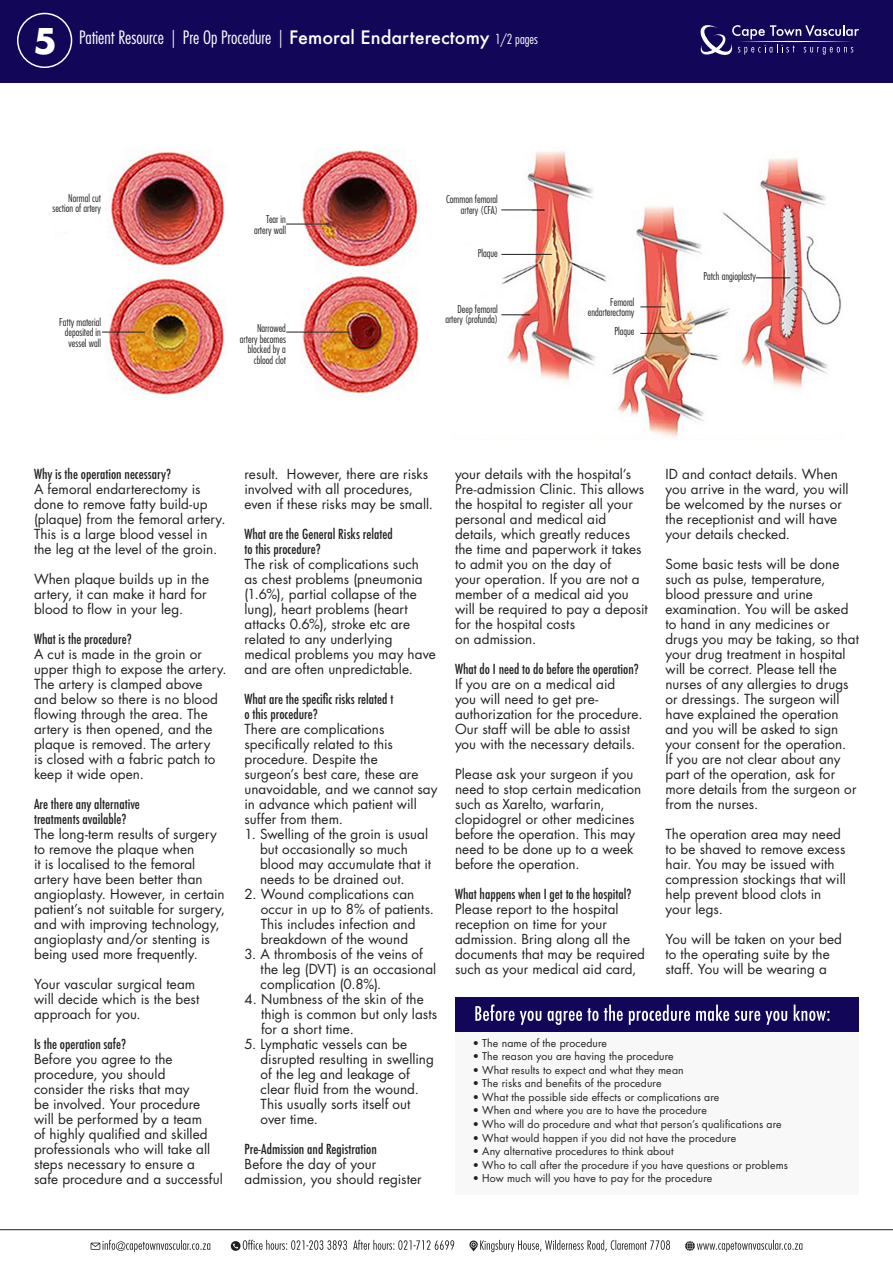
<style>
.page{position:relative;width:893px;height:1263px;background:#fff}
.page>*{position:absolute;margin:0;border:0;box-sizing:border-box;transform-origin:0 0}
.t1{font:700 34.5px "Futura";color:#fff}
.t2{font:300 condensed 18px "Futura Std";color:#fff}
.t3{font:13.5px/15px "Futura Std";letter-spacing:.005em;color:#231f20}
.t4{font:500 condensed 13.5px/15px "Futura";color:#231f20}
.t5{font:10.5px "Futura Std";letter-spacing:.015em;color:#231f20}
.t6{font:300 condensed 10.5px/10.5px "Futura Std";color:#231f20;text-align:right}
.s1{font-family:"Futura";font-weight:500;font-stretch:normal}
.s2{font-size:13.5px}
</style>
<div class="page">
<div style="left:0;top:0;width:893px;height:83px;background:#110658"></div>
<svg style="left:700px;top:25px;width:159px;height:30px"></svg>
<hr style="left:0;top:1229px;width:893px;height:1px;background:#231f20">
<div style="left:17px;top:13px;width:55px;height:55px;border:2px solid #fff;border-radius:50%"></div>
<svg style="left:91px;top:1240px;width:119px;height:12px"></svg>
<svg style="left:231px;top:1240px;width:571px;height:12px"></svg>
<img style="left:102px;top:150px;width:317px;height:248px">
<img style="left:501px;top:151px;width:341px;height:286px">
<hr style="left:102px;top:332px;width:43px;height:1px;background:#231f20">
<hr style="left:286px;top:224px;width:43px;height:1px;background:#231f20">
<hr style="left:286px;top:332px;width:63px;height:1px;background:#231f20">
<hr style="left:501px;top:210px;width:43px;height:1px;background:#231f20">
<hr style="left:501px;top:254px;width:51px;height:1px;background:#231f20">
<svg style="left:501px;top:314px;width:29px;height:1px"></svg>
<svg style="left:640px;top:306px;width:25px;height:1px"></svg>
<hr style="left:640px;top:333px;width:38px;height:1px;background:#231f20">
<hr style="left:756px;top:277px;width:34px;height:1px;background:#231f20">
<div style="left:455px;top:998px;width:404px;height:197px;background:#f8f8f8"></div>
<div style="left:455px;top:998px;width:404px;height:34px;background:#110658"></div>
<svg style="left:475px;top:1004px;width:355px;height:21px"></svg>
<p class="t1" style="left:33px;top:16px;width:25px">5</p>
<p class="t2" style="left:79px;top:27px;width:460px">Patient Resource | Pre Op Procedure | <span class="s1">Femoral Endarterectomy</span> <span class="s2">1/2 pages</span></p>
<p class="t6" style="left:52px;top:192px;width:50px">Normal cut section of artery</p>
<p class="t6" style="left:254px;top:214px;width:33px">Tear in artery wall</p>
<p class="t6" style="left:59px;top:317px;width:43px">Fatty material deposited in vessel wall</p>
<p class="t6" style="left:240px;top:323px;width:48px">Narrowed artery becomes blocked by a cblood clot</p>
<p class="t6" style="left:446px;top:194px;width:53px">Common femoral artery (CFA)</p>
<p class="t6" style="left:478px;top:248px;width:21px">Plaque</p>
<p class="t6" style="left:445px;top:303px;width:54px">Deep femoral artery (profunda)</p>
<p class="t6" style="left:588px;top:296px;width:48px">Femoral endarterectomy</p>
<p class="t6" style="left:614px;top:326px;width:21px">Plaque</p>
<p class="t6" style="left:703px;top:271px;width:54px">Patch angioplasty</p>
<p class="t4" style="left:34px;top:467px;width:139px">Why is the operation necessary?</p>
<p class="t3" style="left:34px;top:482px;width:193px">A femoral endarterectomy is done to remove fatty build-up (plaque) from the femoral artery.<br>This is a large blood vessel in the leg at the level of the groin.</p>
<p class="t3" style="left:34px;top:572px;width:177px">When plaque builds up in the artery, it can make it hard for blood to flow in your leg.</p>
<p class="t4" style="left:34px;top:632px;width:99px">What is the procedure?</p>
<p class="t3" style="left:34px;top:647px;width:194px">A cut is made in the groin or upper thigh to expose the artery.<br>The artery is clamped above and below so there is no blood flowing through the area. The artery is then opened, and the plaque is removed. The artery<br>is closed with a fabric patch to keep it wide open.</p>
<p class="t4" style="left:34px;top:797px;width:107px">Are there any alternative treatments available?</p>
<p class="t3" style="left:34px;top:827px;width:193px">The long-term results of surgery to remove the plaque when<br>it is localised to the femoral artery have been better than angioplasty. However, in certain patient’s not suitable for surgery, and with improving technology, angioplasty and/or stenting is being used more frequently.</p>
<p class="t3" style="left:34px;top:977px;width:167px">Your vascular surgical team will decide which is the best approach for you.</p>
<p class="t4" style="left:34px;top:1037px;width:94px">Is the operation safe?</p>
<p class="t3" style="left:34px;top:1052px;width:190px">Before you agree to the procedure, you should<br>consider the risks that may<br>be involved. Your procedure will be performed by a team<br>of highly qualified and skilled professionals who will take all steps necessary to ensure a<br>safe procedure and a successful</p>
<p class="t3" style="left:244px;top:467px;width:190px">result. However, there are risks involved with all procedures, even if these risks may be small.</p>
<p class="t4" style="left:244px;top:526px;width:150px">What are the General Risks related to this procedure?</p>
<p class="t3" style="left:244px;top:557px;width:193px">The risk of complications such<br>as chest problems (pneumonia (1.6%), partial collapse of the lung), heart problems (heart attacks 0.6%), stroke etc are related to any underlying medical problems you may have and are often unpredictable.</p>
<p class="t4" style="left:244px;top:691px;width:150px">What are the specific risks related t o this procedure?</p>
<p class="t3" style="left:244px;top:722px;width:195px">There are complications specifically related to this procedure. Despite the<br>surgeon’s best care, these are unavoidable, and we cannot say in advance which patient will suffer from them.</p>
<p class="t3" style="left:260px;top:827px;width:173px;text-indent:-16px">1. Swelling of the groin is usual but occasionally so much blood may accumulate that it needs to be drained out.</p>
<p class="t3" style="left:261px;top:887px;width:175px;text-indent:-16px">2. Wound complications can occur in up to 8% of patients.<br>This includes infection and breakdown of the wound</p>
<p class="t3" style="left:261px;top:947px;width:177px;text-indent:-16px">3. A thrombosis of the veins of the leg (DVT) is an occasional complication (0.8%).</p>
<p class="t3" style="left:261px;top:992px;width:178px;text-indent:-17px">4. Numbness of the skin of the thigh is common but only lasts for a short time.</p>
<p class="t3" style="left:261px;top:1037px;width:175px;text-indent:-16px">5. Lymphatic vessels can be disrupted resulting in swelling of the leg and leakage of clear fluid from the wound.<br>This usually sorts itself out over time.</p>
<p class="t4" style="left:244px;top:1141px;width:134px">Pre-Admission and Registration</p>
<p class="t3" style="left:244px;top:1157px;width:179px">Before the day of your admission, you should register</p>
<p class="t3" style="left:455px;top:467px;width:194px">your details with the hospital’s<br>Pre-admission Clinic. This allows the hospital to register all your personal and medical aid details, which greatly reduces the time and paperwork it takes to admit you on the day of<br>your operation. If you are not a member of a medical aid you will be required to pay a deposit for the hospital costs<br>on admission.</p>
<p class="t4" style="left:455px;top:661px;width:185px">What do I need to do before the operation?</p>
<p class="t3" style="left:455px;top:677px;width:189px">If you are on a medical aid<br>you will need to get pre&shy;authorization for the procedure.<br>Our staff will be able to assist you with the necessary details.</p>
<p class="t3" style="left:455px;top:767px;width:188px">Please ask your surgeon if you need to stop certain medication such as Xarelto, warfarin, clopidogrel or other medicines before the operation. This may need to be done up to a week before the operation.</p>
<p class="t4" style="left:455px;top:886px;width:178px">What happens when I get to the hospital?</p>
<p class="t3" style="left:455px;top:902px;width:192px">Please report to the hospital reception on time for your admission. Bring along all the documents that may be required such as your medical aid card,</p>
<p class="t3" style="left:665px;top:467px;width:185px">ID and contact details. When you arrive in the ward, you will be welcomed by the nurses or the receptionist and will have your details checked.</p>
<p class="t3" style="left:665px;top:557px;width:195px">Some basic tests will be done such as pulse, temperature, blood pressure and urine examination. You will be asked to hand in any medicines or drugs you may be taking, so that your drug treatment in hospital will be correct. Please tell the nurses of any allergies to drugs or dressings. The surgeon will have explained the operation and you will be asked to sign your consent for the operation.<br>If you are not clear about any part of the operation, ask for more details from the surgeon or from the nurses.</p>
<p class="t3" style="left:665px;top:827px;width:182px">The operation area may need to be shaved to remove excess hair. You may be issued with compression stockings that will help prevent blood clots in your legs.</p>
<p class="t3" style="left:665px;top:932px;width:178px">You will be taken on your bed to the operating suite by the staff. You will be wearing a</p>
<p class="t5" style="left:473px;top:1036px;width:136px">• The name of the procedure</p>
<p class="t5" style="left:473px;top:1050px;width:202px">• The reason you are having the procedure</p>
<p class="t5" style="left:473px;top:1063px;width:212px">• What results to expect and what they mean</p>
<p class="t5" style="left:473px;top:1077px;width:190px">• The risks and benefits of the procedure</p>
<p class="t5" style="left:473px;top:1090px;width:248px">• What the possible side effects or complications are</p>
<p class="t5" style="left:473px;top:1104px;width:236px">• When and where you are to have the procedure</p>
<p class="t5" style="left:473px;top:1117px;width:310px">• Who will do procedure and what that person’s qualifications are</p>
<p class="t5" style="left:473px;top:1131px;width:265px">• What would happen if you did not have the procedure</p>
<p class="t5" style="left:473px;top:1144px;width:202px">• Any alternative procedures to think about</p>
<p class="t5" style="left:473px;top:1158px;width:317px">• Who to call after the procedure if you have questions or problems</p>
<p class="t5" style="left:473px;top:1171px;width:241px">• How much will you have to pay for the procedure</p>
</div>
